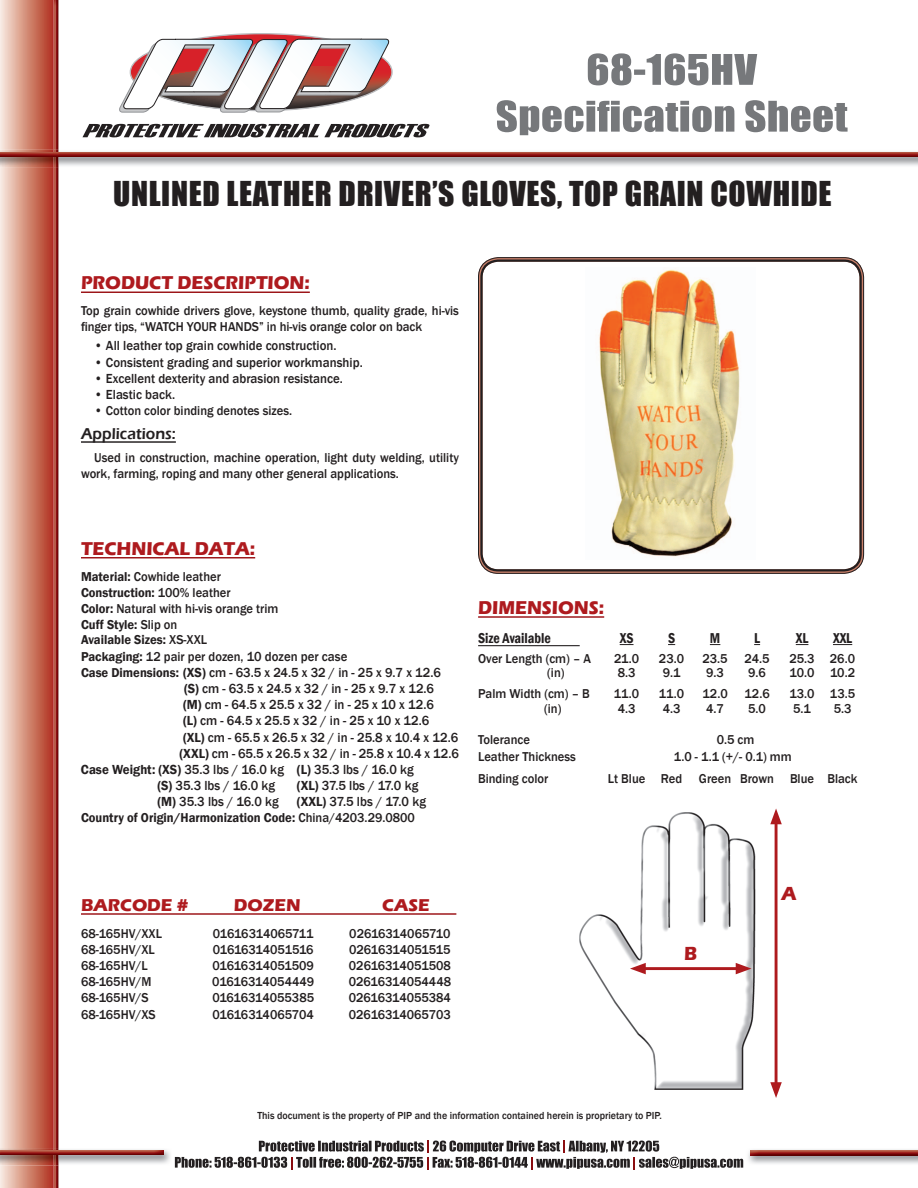
<style>
.page{position:relative;width:918px;height:1188px;background:#fff}
.page>*{position:absolute;margin:0;border:0;box-sizing:border-box;transform-origin:0 0}
.t1{font:31.5px "Impact";letter-spacing:.02em;color:#231f20}
.t2{font:700 19.5px "Eras ITC";color:#ae1a1e;scale:.95 1}
.t3{font:700 19.05px "Eras ITC";color:#ae1a1e;scale:.95 1}
.t4{font:700 17.7px "Eras ITC";color:#ae1a1e}
.t5{font:600 16.2px "Eras ITC";color:#231f20;scale:.95 1}
.t6{font:600 condensed 14.7px "Franklin Gothic";color:#231f20;scale:.95 1}
.t7{font:500 13.5px "Franklin Gothic";color:#231f20;scale:.95 1}
.t8{font:500 13.2px/15.9px "Franklin Gothic";color:#231f20;scale:.95 1}
.t9{font:600 13.2px "Franklin Gothic";color:#231f20;scale:.95 1}
.t10{font:500 10.5px "Franklin Gothic";color:#231f20;scale:.95 1}
.s1{font-size:13.5px}
.s2{font-weight:600}
.s3{font-weight:600;font-size:13.2px}
.s4{font-weight:500}
</style>
<div class="page">
<img style="left:579px;top:812px;width:177px;height:278px">
<svg style="left:0;top:0;width:53px;height:1188px;background:#d48e7c"></svg>
<img style="left:53px;top:0;width:6px;height:1188px">
<img style="left:599px;top:269px;width:141px;height:288px">
<div style="left:478px;top:257px;width:386px;height:317px;border:1px solid #231f20;border-radius:20px"></div>
<div style="left:480px;top:260px;width:382px;height:312px;border:2px solid #231f20;border-radius:17px"></div>
<img style="left:0;top:150px;width:53px;height:17px">
<img style="left:59px;top:152px;width:859px;height:5px">
<img style="left:0;top:152px;width:53px;height:5px">
<svg style="left:53px;top:150px;width:6px;height:17px"></svg>
<hr style="left:81px;top:292px;width:229px;height:1px;background:#9c1418">
<hr style="left:81px;top:441px;width:95px;height:2px;background:#231f20">
<hr style="left:775px;top:819px;width:3px;height:269px;background:#ae1a1e">
<svg style="left:770px;top:808px;width:12px;height:16px"></svg>
<svg style="left:770px;top:1082px;width:12px;height:16px"></svg>
<hr style="left:640px;top:967px;width:101px;height:3px;background:#ae1a1e">
<svg style="left:736px;top:963px;width:16px;height:11px"></svg>
<svg style="left:630px;top:963px;width:16px;height:11px"></svg>
<hr style="left:478px;top:616px;width:126px;height:2px;background:#9c1418">
<hr style="left:478px;top:645px;width:102px;height:1px;background:#231f20">
<svg style="left:620px;top:644px;width:14px;height:1px"></svg>
<svg style="left:796px;top:644px;width:12px;height:1px"></svg>
<svg style="left:833px;top:644px;width:19px;height:1px"></svg>
<svg style="left:175px;top:1141px;width:568px;height:28px"></svg>
<hr style="left:81px;top:913px;width:375px;height:2px;background:#9c1418">
<hr style="left:81px;top:557px;width:174px;height:1px;background:#9c1418">
<svg style="left:497px;top:100px;width:351px;height:35px"></svg>
<svg style="left:588px;top:53px;width:169px;height:32px"></svg>
<img style="left:59px;top:1149px;width:111px;height:15px">
<img style="left:0;top:1148px;width:53px;height:17px">
<img style="left:59px;top:1150px;width:105px;height:5px">
<img style="left:0;top:1150px;width:53px;height:5px">
<svg style="left:53px;top:1148px;width:6px;height:17px"></svg>
<img style="left:748px;top:1149px;width:170px;height:15px">
<img style="left:750px;top:1151px;width:168px;height:4px">
<svg style="left:83px;top:124px;width:347px;height:13px"></svg>
<svg style="left:119px;top:34px;width:273px;height:79px"></svg>
<h1 class="t1" style="left:113px;top:170px;width:720px">UNLINED LEATHER DRIVER’S GLOVES, TOP GRAIN COWHIDE</h1>
<h3 class="t3" style="left:81px;top:272px;width:242px">PRODUCT DESCRIPTION:</h3>
<p class="t8" style="left:81px;top:303px;width:399px">Top grain cowhide drivers glove, keystone thumb, quality grade, hi-vis finger tips, “WATCH YOUR HANDS” in hi-vis orange color on back</p>
<p class="t7" style="left:94px;top:338px;width:257px">• All leather top grain cowhide construction.</p>
<p class="t7" style="left:94px;top:354px;width:284px">• Consistent grading and superior workmanship.</p>
<p class="t7" style="left:94px;top:370px;width:263px">• Excellent dexterity and abrasion resistance.</p>
<p class="t7" style="left:94px;top:386px;width:87px">• Elastic back.</p>
<p class="t8" style="left:94px;top:403px;width:210px"><span class="s1">•</span> Cotton color binding denotes sizes.</p>
<p class="t5" style="left:81px;top:425px;width:101px">Applications:</p>
<p class="t8" style="left:81px;top:450px;width:399px;text-indent:13px">Used in construction, machine operation, light duty welding, utility work, farming, roping and many other general applications.</p>
<h3 class="t3" style="left:81px;top:538px;width:185px">TECHNICAL DATA:</h3>
<p class="t8" style="left:81px;top:569px;width:282px"><span class="s2">Material:</span> Cowhide leather<br><span class="s2">Construction:</span> 100% leather<br><span class="s2">Color:</span> Natural with hi-vis orange trim<br><span class="s2">Cuff Style:</span> Slip on<br><span class="s2">Available Sizes:</span> XS-XXL<br><span class="s2">Packaging:</span> 12 pair per dozen, <span class="s1">10 dozen per case</span></p>
<p class="t7" style="left:81px;top:664px;width:380px"><span class="s3">Case Dimensions:</span> <span class="s2">(XS)</span> cm - 63.5 x 24.5 x 32 / in - 25 x 9.7 x 12.6</p>
<p class="t7" style="left:184px;top:680px;width:265px"><span class="s2">(S)</span> cm - 63.5 x 24.5 x 32 / in - 25 x 9.7 x 12.6</p>
<p class="t7" style="left:183px;top:696px;width:266px"><span class="s2">(M)</span> cm - 64.5 x 25.5 x 32 / in - 25 x 10 x 12.6</p>
<p class="t7" style="left:183px;top:713px;width:261px"><span class="s2">(L)</span> cm - 64.5 x 25.5 x 32 / in - 25 x 10 x 12.6</p>
<p class="t7" style="left:183px;top:729px;width:291px"><span class="s2">(XL)</span> cm - 65.5 x 26.5 x 32 / in - 25.8 x 10.4 x 12.6</p>
<p class="t7" style="left:180px;top:745px;width:296px"><span class="s2">(XXL)</span> cm - 65.5 x 26.5 x 32 / in - 25.8 x 10.4 x 12.6</p>
<p class="t7" style="left:81px;top:761px;width:352px"><span class="s2">Case Weight: (XS)</span> 35.3 lbs / 16.0 kg <span class="s2">(L)</span> 35.3 lbs / 16.0 kg</p>
<p class="t7" style="left:157px;top:777px;width:125px"><span class="s2">(S)</span> 35.3 lbs / 16.0 kg</p>
<p class="t7" style="left:297px;top:777px;width:129px"><span class="s2">(XL)</span> 37.5 lbs / 17.0 kg</p>
<p class="t7" style="left:157px;top:794px;width:129px"><span class="s2">(M)</span> 35.3 lbs / 16.0 kg</p>
<p class="t7" style="left:297px;top:794px;width:137px"><span class="s2">(XXL)</span> 37.5 lbs / 17.0 kg</p>
<p class="t9" style="left:81px;top:810px;width:353px">Country of Origin/Harmonization Code: <span class="s4">China/4203.29.0800</span></p>
<h3 class="t3" style="left:478px;top:597px;width:134px">DIMENSIONS:</h3>
<p class="t6" style="left:478px;top:629px;width:78px">Size Available</p>
<p class="t6" style="left:620px;top:629px;width:16px">XS</p>
<p class="t6" style="left:668px;top:629px;width:9px">S</p>
<p class="t6" style="left:710px;top:629px;width:13px">M</p>
<p class="t6" style="left:754px;top:629px;width:8px">L</p>
<p class="t6" style="left:796px;top:629px;width:15px">XL</p>
<p class="t6" style="left:833px;top:629px;width:22px">XXL</p>
<p class="t8" style="left:478px;top:650px;width:120px">Over Length (cm) – A</p>
<p class="t8" style="left:614px;top:650px;width:28px">21.0</p>
<p class="t8" style="left:659px;top:650px;width:28px">23.0</p>
<p class="t8" style="left:702px;top:650px;width:28px">23.5</p>
<p class="t8" style="left:745px;top:650px;width:28px">24.5</p>
<p class="t8" style="left:789px;top:650px;width:71px">25.3 26.0</p>
<p class="t8" style="left:547px;top:665px;width:20px">(in)</p>
<p class="t8" style="left:618px;top:665px;width:20px">8.3</p>
<p class="t8" style="left:663px;top:665px;width:20px">9.1</p>
<p class="t8" style="left:706px;top:665px;width:20px">9.3</p>
<p class="t8" style="left:748px;top:665px;width:20px">9.6</p>
<p class="t8" style="left:790px;top:665px;width:70px">10.0 10.2</p>
<p class="t8" style="left:478px;top:686px;width:119px">Palm Width (cm) – B</p>
<p class="t8" style="left:614px;top:686px;width:28px">11.0</p>
<p class="t8" style="left:659px;top:686px;width:28px">11.0</p>
<p class="t8" style="left:702px;top:686px;width:28px">12.0</p>
<p class="t8" style="left:744px;top:686px;width:28px">12.6</p>
<p class="t8" style="left:789px;top:686px;width:71px">13.0 13.5</p>
<p class="t8" style="left:544px;top:700px;width:20px">(in)</p>
<p class="t8" style="left:618px;top:700px;width:20px">4.3</p>
<p class="t8" style="left:663px;top:700px;width:20px">4.3</p>
<p class="t8" style="left:706px;top:700px;width:20px">4.7</p>
<p class="t8" style="left:748px;top:700px;width:20px">5.0</p>
<p class="t8" style="left:793px;top:700px;width:20px">5.1</p>
<p class="t8" style="left:834px;top:700px;width:20px">5.3</p>
<p class="t8" style="left:478px;top:732px;width:56px">Tolerance</p>
<p class="t8" style="left:717px;top:732px;width:41px">0.5 cm</p>
<p class="t8" style="left:478px;top:748px;width:104px">Leather Thickness</p>
<p class="t8" style="left:674px;top:748px;width:126px">1.0 - 1.1 (+/- 0.1) mm</p>
<p class="t8" style="left:478px;top:771px;width:75px">Binding color</p>
<p class="t8" style="left:608px;top:771px;width:80px">Lt Blue Red</p>
<p class="t8" style="left:699px;top:771px;width:168px">Green Brown Blue Black</p>
<h3 class="t4" style="left:81px;top:895px;width:109px">BARCODE #</h3>
<h3 class="t4" style="left:234px;top:895px;width:68px">DOZEN</h3>
<h3 class="t4" style="left:382px;top:895px;width:49px">CASE</h3>
<p class="t8" style="left:81px;top:926px;width:87px">68-165HV/XXL</p>
<p class="t8" style="left:213px;top:926px;width:107px">01616314065711</p>
<p class="t8" style="left:349px;top:926px;width:108px">02616314065710</p>
<p class="t8" style="left:81px;top:942px;width:79px">68-165HV/XL</p>
<p class="t8" style="left:213px;top:942px;width:108px">01616314051516</p>
<p class="t8" style="left:349px;top:942px;width:108px">02616314051515</p>
<p class="t8" style="left:81px;top:958px;width:72px">68-165HV/L</p>
<p class="t8" style="left:213px;top:958px;width:108px">01616314051509</p>
<p class="t8" style="left:349px;top:958px;width:109px">02616314051508</p>
<p class="t8" style="left:81px;top:974px;width:76px">68-165HV/M</p>
<p class="t8" style="left:212px;top:974px;width:109px">01616314054449</p>
<p class="t8" style="left:349px;top:974px;width:109px">02616314054448</p>
<p class="t8" style="left:81px;top:990px;width:73px">68-165HV/S</p>
<p class="t8" style="left:212px;top:990px;width:109px">01616314055385</p>
<p class="t8" style="left:349px;top:990px;width:109px">02616314055384</p>
<p class="t8" style="left:81px;top:1006px;width:80px">68-165HV/XS</p>
<p class="t8" style="left:213px;top:1006px;width:108px">01616314065704</p>
<p class="t8" style="left:349px;top:1006px;width:109px">02616314065703</p>
<h2 class="t2" style="left:684px;top:943px;width:15px">B</h2>
<h2 class="t2" style="left:782px;top:883px;width:17px">A</h2>
<p class="t10" style="left:257px;top:1109px;width:427px">This document is the property of PIP and the information contained herein is proprietary to PIP.</p>
</div>
